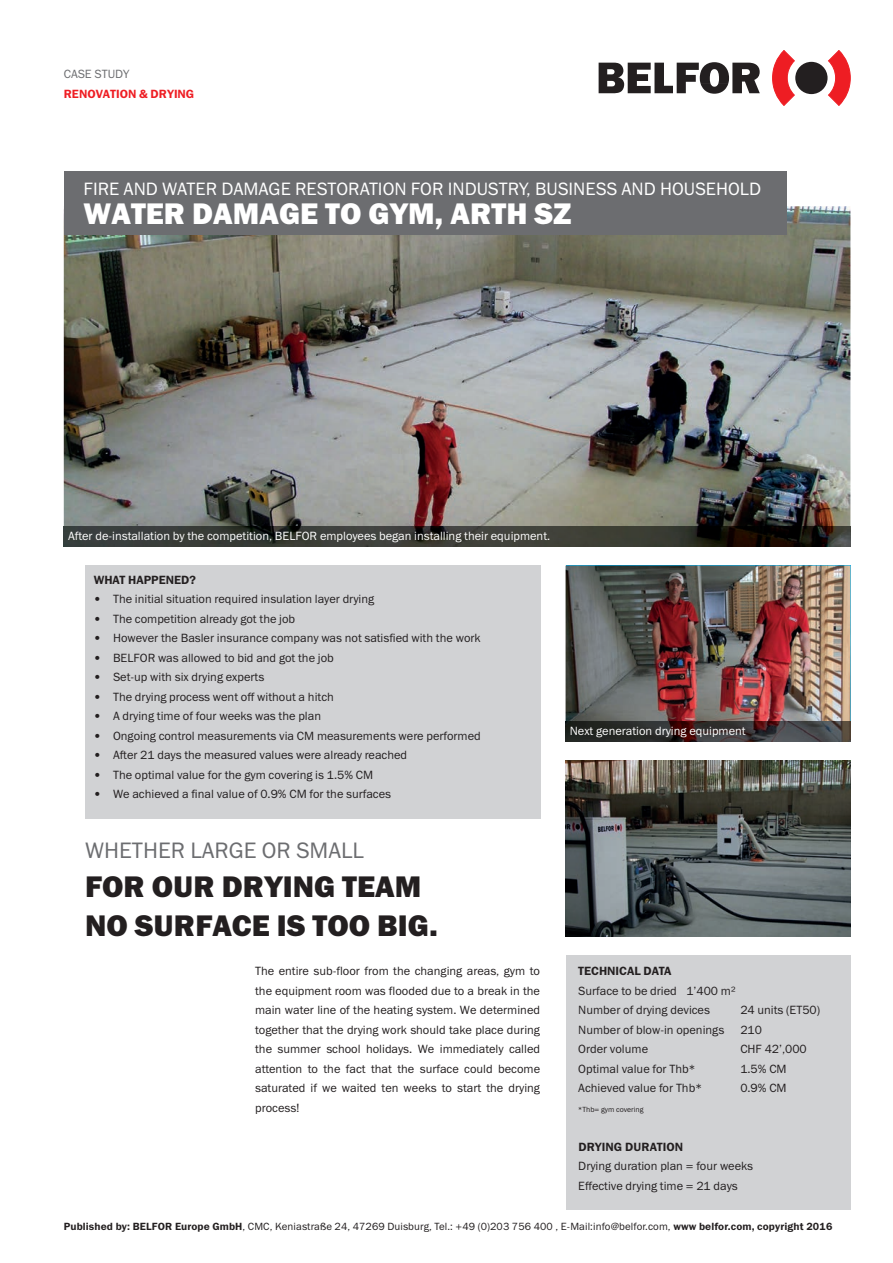
<style>
.page{position:relative;width:893px;height:1263px;background:#fff}
.page>*{position:absolute;margin:0;border:0;box-sizing:border-box;transform-origin:0 0}
.t1{font:30px/39px "Franklin Gothic Heavy ITC";color:#231f20}
.t2{font:30px "Franklin Gothic Heavy ITC";color:#fff}
.t3{font:22.5px "Franklin Gothic Book ITC";color:#6c6d70}
.t4{font:18px "Franklin Gothic Book ITC";color:#fff}
.t5{font:12px/19.5px "Franklin Gothic Book ITC";color:#231f20}
.t6{font:12px "Franklin Gothic Book ITC";color:#fff}
.t7{font:12px "Franklin Gothic Demi ITC";color:#231f20}
.t8{font:12px "Franklin Gothic Demi ITC";color:#ee1d23}
.t9{font:12px "Franklin Gothic Book ITC";color:#6c6d70}
.t10{font:10.5px "Franklin Gothic Book ITC";letter-spacing:.01em;color:#231f20}
.t11{font:7.5px "Franklin Gothic Book ITC";color:#231f20}
.s1{font-family:"Franklin Gothic Demi ITC"}
</style>
<div class="page">
<img style="left:64px;top:206px;width:786px;height:320px">
<svg style="left:599px;top:62px;width:161px;height:32px"></svg>
<div style="left:795px;top:62px;width:32px;height:32px;background:#231f20;border-radius:50%"></div>
<svg style="left:772px;top:50px;width:23px;height:56px"></svg>
<svg style="left:828px;top:50px;width:22px;height:56px"></svg>
<div style="left:64px;top:171px;width:723px;height:64px;background:#6c6d70"></div>
<img style="left:566px;top:760px;width:284px;height:176px">
<img style="left:566px;top:566px;width:284px;height:156px">
<div style="left:85px;top:566px;width:455px;height:253px;background:#d1d2d4"></div>
<img style="left:64px;top:526px;width:786px;height:20px">
<img style="left:566px;top:722px;width:284px;height:19px">
<div style="left:566px;top:956px;width:284px;height:253px;background:#d1d2d4"></div>
<p class="t9" style="left:64px;top:66px;width:67px">CASE STUDY</p>
<p class="t8" style="left:64px;top:86px;width:132px">RENOVATION &amp; DRYING</p>
<h3 class="t4" style="left:84px;top:177px;width:679px">FIRE AND WATER DAMAGE RESTORATION FOR INDUSTRY, BUSINESS AND HOUSEHOLD</h3>
<h1 class="t2" style="left:84px;top:195px;width:490px">WATER DAMAGE TO GYM, ARTH SZ</h1>
<p class="t6" style="left:68px;top:528px;width:484px">After de-installation by the competition, BELFOR employees began installing their equipment.</p>
<p class="t7" style="left:94px;top:572px;width:104px">WHAT HAPPENED?</p>
<p class="t5" style="left:94px;top:589px;width:282px">• The initial situation required insulation layer drying</p>
<p class="t5" style="left:94px;top:608px;width:203px">• The competition already got the job</p>
<p class="t5" style="left:94px;top:628px;width:388px">• However the Basler insurance company was not satisfied with the work</p>
<p class="t5" style="left:94px;top:647px;width:242px">• BELFOR was allowed to bid and got the job</p>
<p class="t5" style="left:94px;top:667px;width:172px">• Set-up with six drying experts</p>
<p class="t5" style="left:94px;top:686px;width:242px">• The drying process went off without a hitch</p>
<p class="t5" style="left:94px;top:706px;width:229px">• A drying time of four weeks was the plan</p>
<p class="t5" style="left:94px;top:725px;width:389px">• Ongoing control measurements via CM measurements were performed</p>
<p class="t5" style="left:94px;top:745px;width:315px">• After 21 days the measured values were already reached</p>
<p class="t5" style="left:94px;top:764px;width:281px">• The optimal value for the gym covering is 1.5% CM</p>
<p class="t5" style="left:94px;top:784px;width:299px">• We achieved a final value of 0.9% CM for the surfaces</p>
<h2 class="t3" style="left:85px;top:836px;width:281px">WHETHER LARGE OR SMALL</h2>
<h1 class="t1" style="left:85px;top:868px;width:354px">FOR OUR DRYING TEAM<br>NO SURFACE IS TOO BIG.</h1>
<p class="t6" style="left:570px;top:723px;width:177px">Next generation drying equipment</p>
<p class="t5" style="left:255px;top:961px;width:286px;text-align:justify">The entire sub-floor from the changing areas, gym to the equipment room was flooded due to a break in the main water line of the heating system. We determined together that the drying work should take place during the summer school holidays. We immediately called attention to the fact that the surface could become saturated if we waited ten weeks to start the drying process!</p>
<p class="t7" style="left:578px;top:964px;width:95px">TECHNICAL DATA</p>
<p class="t5" style="left:578px;top:980px;width:159px">Surface to be dried 1̓400 m²<br>Number of drying devices</p>
<p class="t5" style="left:740px;top:1000px;width:81px">24 units (ET50)</p>
<p class="t5" style="left:578px;top:1019px;width:147px">Number of blow-in openings</p>
<p class="t5" style="left:740px;top:1019px;width:23px">210</p>
<p class="t5" style="left:578px;top:1039px;width:71px">Order volume</p>
<p class="t5" style="left:740px;top:1039px;width:68px">CHF 42̓,000</p>
<p class="t5" style="left:578px;top:1058px;width:119px">Optimal value for Thb*</p>
<p class="t5" style="left:740px;top:1058px;width:48px">1.5% CM</p>
<p class="t5" style="left:578px;top:1078px;width:125px">Achieved value for Thb*</p>
<p class="t5" style="left:740px;top:1078px;width:48px">0.9% CM</p>
<p class="t11" style="left:578px;top:1104px;width:67px">*Thb= gym covering</p>
<p class="t7" style="left:578px;top:1139px;width:106px">DRYING DURATION</p>
<p class="t5" style="left:578px;top:1156px;width:176px">Drying duration plan = four weeks<br>Effective drying time = 21 days</p>
<p class="t10" style="left:64px;top:1220px;width:770px"><span class="s1">Published by: BELFOR Europe GmbH</span>, CMC, Keniastraße 24, 47269 Duisburg, Tel.: +49 (0)203 756 400 , E-Mail:info@belfor.com, <span class="s1">www belfor.com, copyright 2016</span></p>
</div>
